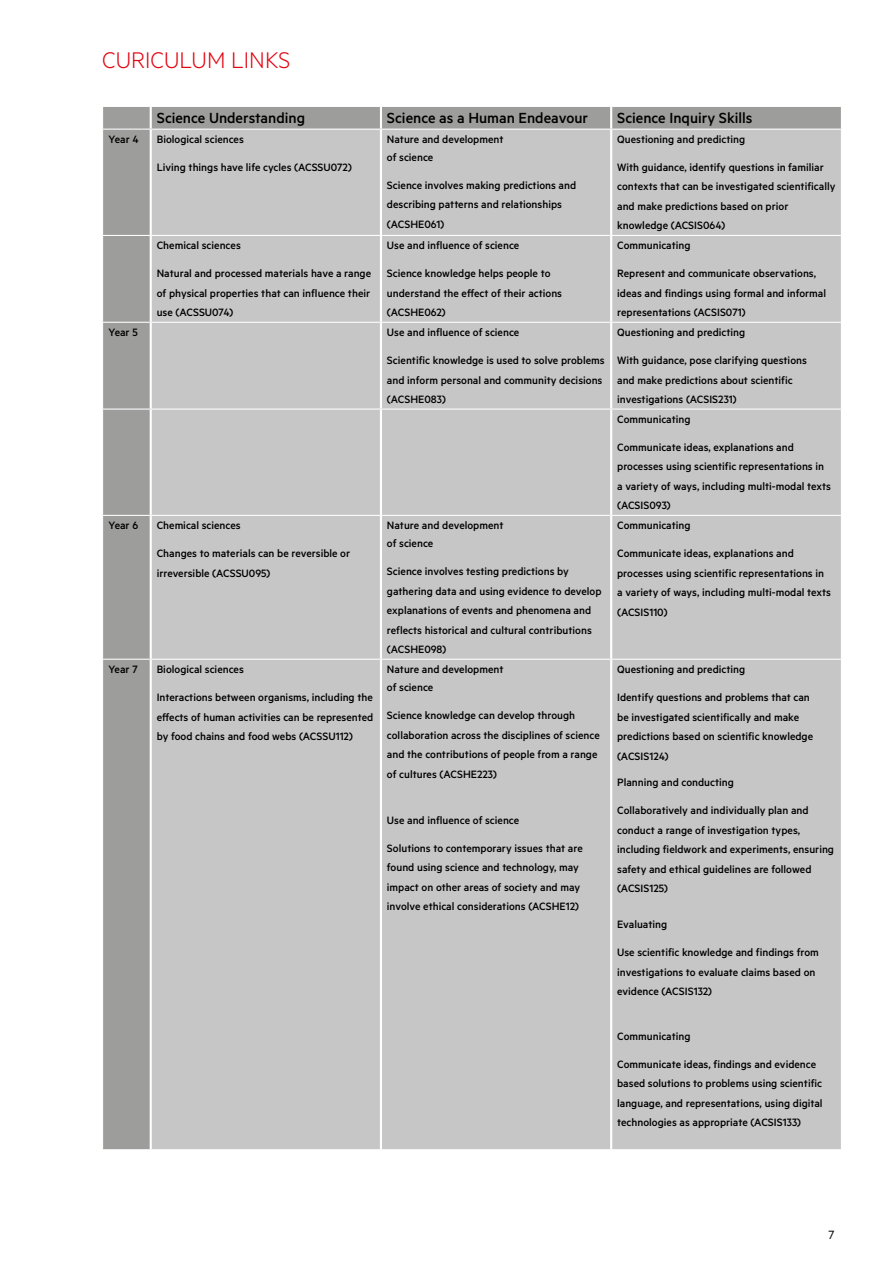
<style>
.page{position:relative;width:893px;height:1263px;background:#fff}
.page>*{position:absolute;margin:0;border:0;box-sizing:border-box;transform-origin:0 0}
.t1{font:300 25.5px "Metric";color:#e30613}
.t2{font:500 16.5px "Metric";color:#000}
.t3{font:13.5px "Metric";color:#000}
.t4{font:500 12px/19.5px "Metric";color:#000}
</style>
<div class="page">
<div style="left:103px;top:107px;width:738px;height:1042px;background:#9d9d9c"></div>
<div style="left:152px;top:130px;width:689px;height:1019px;background:#c6c6c6"></div>
<hr style="left:150px;top:130px;width:2px;height:105px;background:#fff">
<hr style="left:380px;top:130px;width:2px;height:105px;background:#fff">
<hr style="left:610px;top:130px;width:2px;height:105px;background:#fff">
<hr style="left:150px;top:236px;width:2px;height:86px;background:#fff">
<hr style="left:380px;top:236px;width:2px;height:86px;background:#fff">
<hr style="left:610px;top:236px;width:2px;height:86px;background:#fff">
<hr style="left:150px;top:323px;width:2px;height:85px;background:#fff">
<hr style="left:380px;top:323px;width:2px;height:85px;background:#fff">
<hr style="left:610px;top:323px;width:2px;height:85px;background:#fff">
<hr style="left:150px;top:410px;width:2px;height:105px;background:#fff">
<hr style="left:380px;top:410px;width:2px;height:105px;background:#fff">
<hr style="left:610px;top:410px;width:2px;height:105px;background:#fff">
<hr style="left:150px;top:516px;width:2px;height:143px;background:#fff">
<hr style="left:380px;top:516px;width:2px;height:143px;background:#fff">
<hr style="left:610px;top:516px;width:2px;height:143px;background:#fff">
<hr style="left:150px;top:660px;width:2px;height:489px;background:#fff">
<hr style="left:380px;top:660px;width:2px;height:489px;background:#fff">
<hr style="left:610px;top:660px;width:2px;height:489px;background:#fff">
<hr style="left:102px;top:235px;width:49px;height:1px;background:#fff">
<hr style="left:151px;top:235px;width:230px;height:1px;background:#fff">
<hr style="left:381px;top:235px;width:230px;height:1px;background:#fff">
<hr style="left:611px;top:235px;width:231px;height:1px;background:#fff">
<hr style="left:102px;top:322px;width:49px;height:1px;background:#fff">
<hr style="left:151px;top:322px;width:230px;height:1px;background:#fff">
<hr style="left:381px;top:322px;width:230px;height:1px;background:#fff">
<hr style="left:611px;top:322px;width:231px;height:1px;background:#fff">
<hr style="left:102px;top:408px;width:49px;height:2px;background:#fff">
<hr style="left:151px;top:408px;width:230px;height:2px;background:#fff">
<hr style="left:381px;top:408px;width:230px;height:2px;background:#fff">
<hr style="left:611px;top:408px;width:231px;height:2px;background:#fff">
<hr style="left:102px;top:515px;width:49px;height:1px;background:#fff">
<hr style="left:151px;top:515px;width:230px;height:1px;background:#fff">
<hr style="left:381px;top:515px;width:230px;height:1px;background:#fff">
<hr style="left:611px;top:515px;width:231px;height:1px;background:#fff">
<hr style="left:102px;top:659px;width:49px;height:1px;background:#fff">
<hr style="left:151px;top:659px;width:230px;height:1px;background:#fff">
<hr style="left:381px;top:659px;width:230px;height:1px;background:#fff">
<hr style="left:611px;top:659px;width:231px;height:1px;background:#fff">
<hr style="left:102px;top:129px;width:49px;height:1px;background:#fff">
<hr style="left:151px;top:129px;width:230px;height:1px;background:#fff">
<hr style="left:381px;top:129px;width:230px;height:1px;background:#fff">
<hr style="left:611px;top:129px;width:231px;height:1px;background:#fff">
<hr style="left:150px;top:107px;width:2px;height:22px;background:#fff">
<hr style="left:380px;top:107px;width:2px;height:22px;background:#fff">
<hr style="left:610px;top:107px;width:2px;height:22px;background:#fff">
<h1 class="t1" style="left:102px;top:45px;width:190px">CURICULUM LINKS</h1>
<h2 class="t2" style="left:157px;top:108px;width:150px">Science Understanding</h2>
<h2 class="t2" style="left:387px;top:108px;width:203px">Science as a Human Endeavour</h2>
<h2 class="t2" style="left:617px;top:108px;width:137px">Science Inquiry Skills</h2>
<p class="t4" style="left:109px;top:129px;width:31px">Year 4</p>
<p class="t4" style="left:157px;top:129px;width:89px">Biological sciences</p>
<p class="t4" style="left:157px;top:157px;width:197px">Living things have life cycles (ACSSU072)</p>
<p class="t4" style="left:157px;top:235px;width:86px">Chemical sciences</p>
<p class="t4" style="left:157px;top:263px;width:216px;text-align:justify">Natural and processed materials have a range of physical properties that can influence their use (ACSSU074)</p>
<p class="t4" style="left:387px;top:130px;width:118px;line-height:18px">Nature and development of science</p>
<p class="t4" style="left:387px;top:175px;width:191px">Science involves making predictions and describing patterns and relationships (ACSHE061)</p>
<p class="t4" style="left:387px;top:235px;width:134px">Use and influence of science</p>
<p class="t4" style="left:387px;top:263px;width:177px">Science knowledge helps people to understand the effect of their actions (ACSHE062)</p>
<p class="t4" style="left:109px;top:322px;width:31px">Year 5</p>
<p class="t4" style="left:387px;top:322px;width:134px">Use and influence of science</p>
<p class="t4" style="left:387px;top:350px;width:219px">Scientific knowledge is used to solve problems and inform personal and community decisions (ACSHE083)</p>
<p class="t4" style="left:109px;top:515px;width:31px">Year 6</p>
<p class="t4" style="left:157px;top:515px;width:86px">Chemical sciences</p>
<p class="t4" style="left:157px;top:543px;width:195px">Changes to materials can be reversible or irreversible (ACSSU095)</p>
<p class="t4" style="left:109px;top:659px;width:31px">Year 7</p>
<p class="t4" style="left:157px;top:659px;width:89px">Biological sciences</p>
<p class="t4" style="left:157px;top:687px;width:218px;text-align:justify">Interactions between organisms, including the effects of human activities can be represented by food chains and food webs (ACSSU112)</p>
<p class="t4" style="left:387px;top:516px;width:118px;line-height:18px">Nature and development of science</p>
<p class="t4" style="left:387px;top:561px;width:216px">Science involves testing predictions by gathering data and using evidence to develop explanations of events and phenomena and reflects historical and cultural contributions (ACSHE098)</p>
<p class="t4" style="left:387px;top:660px;width:118px;line-height:18px">Nature and development of science</p>
<p class="t4" style="left:387px;top:705px;width:214px">Science knowledge can develop through collaboration across the disciplines of science and the contributions of people from a range of cultures (ACSHE223)</p>
<p class="t4" style="left:387px;top:810px;width:134px">Use and influence of science</p>
<p class="t4" style="left:387px;top:838px;width:197px">Solutions to contemporary issues that are found using science and technology, may impact on other areas of society and may involve ethical considerations (ACSHE12)</p>
<p class="t4" style="left:617px;top:129px;width:130px">Questioning and predicting</p>
<p class="t4" style="left:617px;top:157px;width:220px">With guidance, identify questions in familiar contexts that can be investigated scientifically and make predictions based on prior knowledge (ACSIS064)</p>
<p class="t4" style="left:617px;top:235px;width:75px">Communicating</p>
<p class="t4" style="left:617px;top:263px;width:210px">Represent and communicate observations, ideas and findings using formal and informal representations (ACSIS071)</p>
<p class="t4" style="left:617px;top:322px;width:130px">Questioning and predicting</p>
<p class="t4" style="left:617px;top:350px;width:191px">With guidance, pose clarifying questions and make predictions about scientific investigations (ACSIS231)<br>Communicating</p>
<p class="t4" style="left:617px;top:437px;width:215px">Communicate ideas, explanations and processes using scientific representations in a variety of ways, including multi-modal texts (ACSIS093)</p>
<p class="t4" style="left:617px;top:515px;width:75px">Communicating</p>
<p class="t4" style="left:617px;top:543px;width:215px">Communicate ideas, explanations and processes using scientific representations in a variety of ways, including multi-modal texts (ACSIS110)</p>
<p class="t4" style="left:617px;top:659px;width:130px">Questioning and predicting</p>
<p class="t4" style="left:617px;top:687px;width:198px">Identify questions and problems that can be investigated scientifically and make predictions based on scientific knowledge (ACSIS124)</p>
<p class="t4" style="left:617px;top:772px;width:118px">Planning and conducting</p>
<p class="t4" style="left:617px;top:800px;width:218px">Collaboratively and individually plan and conduct a range of investigation types, including fieldwork and experiments, ensuring safety and ethical guidelines are followed (ACSIS125)</p>
<p class="t4" style="left:617px;top:914px;width:52px">Evaluating</p>
<p class="t4" style="left:617px;top:942px;width:203px">Use scientific knowledge and findings from investigations to evaluate claims based on evidence (ACSIS132)</p>
<p class="t4" style="left:617px;top:1026px;width:75px">Communicating</p>
<p class="t4" style="left:617px;top:1054px;width:207px">Communicate ideas, findings and evidence based solutions to problems using scientific language, and representations, using digital technologies as appropriate (ACSIS133)</p>
<p class="t3" style="left:828px;top:1227px;width:7px">7</p>
</div>
